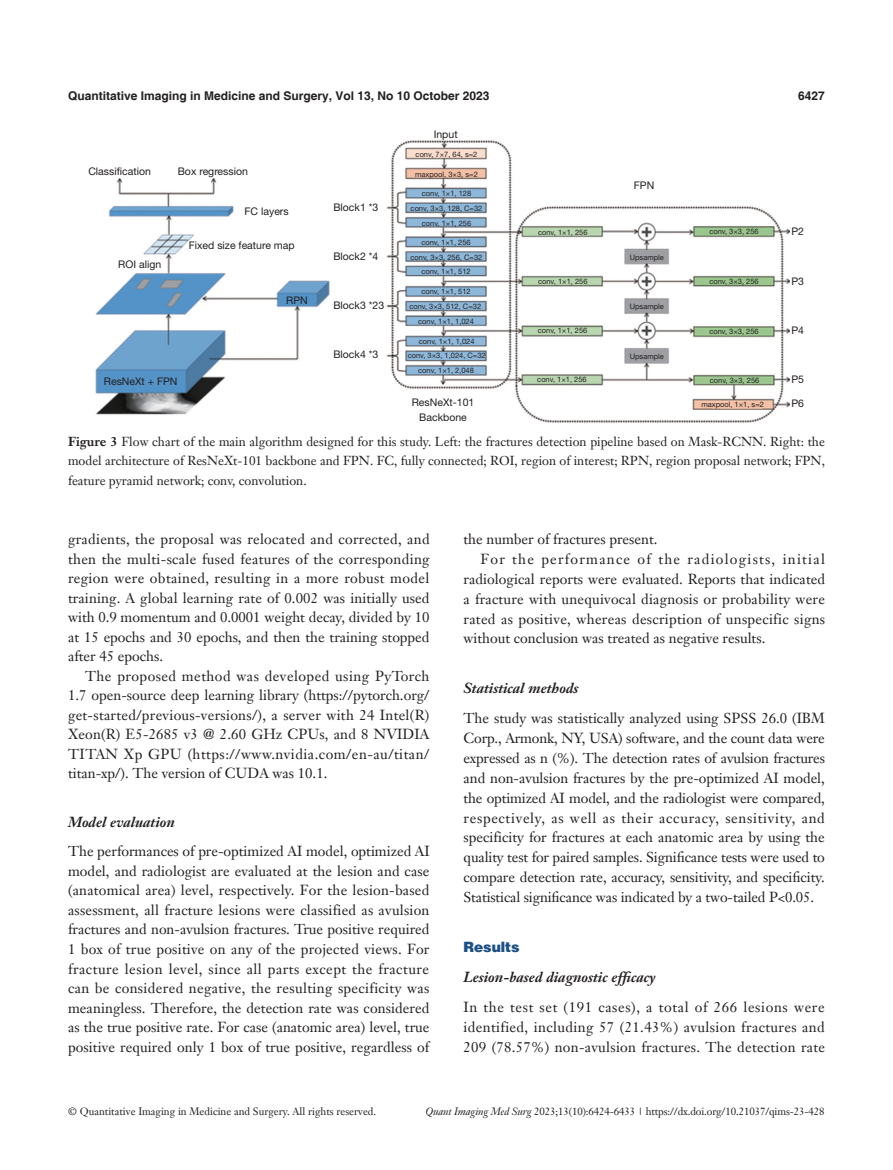
<style>
.page{position:relative;width:893px;height:1170px;background:#fff}
.page>*{position:absolute;margin:0;border:0;box-sizing:border-box;transform-origin:0 0}
.t1{font:14.25px/19.5px "Janson Text LT";letter-spacing:.005em;color:#231f20;text-align:justify}
.t2{font:italic 700 14.25px "Janson Text LT";color:#231f20}
.t3{font:14.25px "Janson Text LT";letter-spacing:.085em;color:#231f20}
.t4{font:900 14.25px "Helvetica";color:#1c5085}
.t5{font:12.75px/19.5px "Janson Text LT";color:#231f20;text-align:justify}
.t6{font:700 12px "Helvetica";color:#231f20}
.t7{font:10.5px/15px "Helvetica Neue LT Pro";color:#231f20;text-align:center}
.t8{font:10.5px "Janson Text LT";color:#231f20}
.t9{font:7.5px "Helvetica Neue LT Pro";color:#231f20}
.s1{font-weight:700}
.s2{font-style:italic}
</style>
<div class="page">
<img style="left:95px;top:140px;width:695px;height:282px">
<p class="t6" style="left:68px;top:88px;width:423px">Quantitative Imaging in Medicine and Surgery, Vol 13, No 10 October 2023</p>
<p class="t6" style="left:798px;top:88px;width:28px">6427</p>
<p class="t7" style="left:88px;top:164px;width:64px">Classification</p>
<p class="t7" style="left:178px;top:164px;width:72px">Box regression</p>
<p class="t7" style="left:245px;top:204px;width:46px">FC layers</p>
<p class="t7" style="left:333px;top:199px;width:46px">Block1 *3</p>
<p class="t7" style="left:434px;top:126px;width:25px">Input</p>
<p class="t9" style="left:416px;top:149px;width:63px">conv, 7×7, 64, s=2</p>
<p class="t9" style="left:422px;top:189px;width:51px">conv, 1×1, 128</p>
<p class="t9" style="left:422px;top:218px;width:51px">conv, 1×1, 256</p>
<p class="t9" style="left:415px;top:170px;width:64px">maxpool, 3×3, s=2</p>
<p class="t9" style="left:411px;top:203px;width:73px">conv, 3×3, 128, C=32</p>
<p class="t7" style="left:634px;top:177px;width:22px">FPN</p>
<p class="t9" style="left:538px;top:227px;width:51px">conv, 1×1, 256</p>
<p class="t9" style="left:709px;top:227px;width:51px">conv, 3×3, 256</p>
<p class="t7" style="left:791px;top:223px;width:14px">P2</p>
<p class="t7" style="left:118px;top:256px;width:44px">ROI align</p>
<p class="t7" style="left:189px;top:238px;width:107px">Fixed size feature map</p>
<p class="t7" style="left:286px;top:292px;width:23px">RPN</p>
<p class="t7" style="left:104px;top:374px;width:75px">ResNeXt + FPN</p>
<p class="t7" style="left:333px;top:249px;width:46px">Block2 *4</p>
<p class="t7" style="left:333px;top:298px;width:52px">Block3 *23</p>
<p class="t7" style="left:333px;top:347px;width:46px">Block4 *3</p>
<p class="t9" style="left:421px;top:238px;width:51px">conv, 1×1, 256</p>
<p class="t9" style="left:421px;top:267px;width:51px">conv, 1×1, 512</p>
<p class="t9" style="left:421px;top:287px;width:51px">conv, 1×1, 512</p>
<p class="t9" style="left:418px;top:316px;width:57px">conv, 1×1, 1,024</p>
<p class="t9" style="left:419px;top:336px;width:57px">conv, 1×1, 1,024</p>
<p class="t9" style="left:418px;top:366px;width:57px">conv, 1×1, 2,048</p>
<p class="t9" style="left:411px;top:253px;width:73px">conv, 3×3, 256, C=32</p>
<p class="t9" style="left:409px;top:302px;width:73px">conv, 3×3, 512, C=32</p>
<p class="t9" style="left:408px;top:351px;width:80px">conv, 3×3, 1,024, C=32</p>
<p class="t7" style="left:412px;top:394px;width:64px">ResNeXt-101<br>Backbone</p>
<p class="t9" style="left:630px;top:253px;width:36px">Upsample</p>
<p class="t9" style="left:538px;top:277px;width:51px">conv, 1×1, 256</p>
<p class="t9" style="left:709px;top:277px;width:51px">conv, 3×3, 256</p>
<p class="t7" style="left:791px;top:273px;width:14px">P3</p>
<p class="t9" style="left:630px;top:302px;width:36px">Upsample</p>
<p class="t9" style="left:538px;top:326px;width:51px">conv, 1×1, 256</p>
<p class="t9" style="left:709px;top:327px;width:51px">conv, 3×3, 256</p>
<p class="t7" style="left:791px;top:322px;width:14px">P4</p>
<p class="t9" style="left:630px;top:351px;width:36px">Upsample</p>
<p class="t9" style="left:537px;top:375px;width:51px">conv, 1×1, 256</p>
<p class="t9" style="left:710px;top:375px;width:51px">conv, 3×3, 256</p>
<p class="t9" style="left:701px;top:399px;width:64px">maxpool, 1×1, s=2</p>
<p class="t7" style="left:791px;top:371px;width:14px">P5</p>
<p class="t7" style="left:791px;top:395px;width:14px">P6</p>
<p class="t5" style="left:68px;top:431px;width:758px"><span class="s1">Figure 3</span> Flow chart of the main algorithm designed for this study. Left: the fractures detection pipeline based on Mask-RCNN. Right: the model architecture of ResNeXt-101 backbone and FPN. FC, fully connected; ROI, region of interest; RPN, region proposal network; FPN, feature pyramid network; conv, convolution.</p>
<p class="t1" style="left:68px;top:529px;width:363px">gradients, the proposal was relocated and corrected, and then the multi-scale fused features of the corresponding region were obtained, resulting in a more robust model training. A global learning rate of 0.002 was initially used with 0.9 momentum and 0.0001 weight decay, divided by 10 at 15 epochs and 30 epochs, and then the training stopped after 45 epochs.</p>
<p class="t1" style="left:68px;top:665px;width:363px;text-indent:17px">The proposed method was developed using PyTorch 1.7 open-source deep learning library (https://pytorch.org/ get-started/previous-versions/), a server with 24 Intel(R)<br>Xeon(R) E5-2685 v3 @ 2.60 GHz CPUs, and 8 NVIDIA TITAN Xp GPU (https://www.nvidia.com/en-au/titan/ titan-xp/). The version of CUDA was 10.1.</p>
<p class="t2" style="left:68px;top:812px;width:108px">Model evaluation</p>
<p class="t1" style="left:68px;top:841px;width:363px">The performances of pre-optimized AI model, optimized AI model, and radiologist are evaluated at the lesion and case (anatomical area) level, respectively. For the lesion-based assessment, all fracture lesions were classified as avulsion fractures and non-avulsion fractures. True positive required 1 box of true positive on any of the projected views. For fracture lesion level, since all parts except the fracture can be considered negative, the resulting specificity was meaningless. Therefore, the detection rate was considered as the true positive rate. For case (anatomic area) level, true positive required only 1 box of true positive, regardless of</p>
<p class="t1" style="left:463px;top:529px;width:195px">the number of fractures present.</p>
<p class="t3" style="left:480px;top:550px;width:346px">For the performance of the radiologists, initial</p>
<p class="t1" style="left:463px;top:569px;width:363px">radiological reports were evaluated. Reports that indicated</p>
<p class="t1" style="left:463px;top:588px;width:363px">a fracture with unequivocal diagnosis or probability were</p>
<p class="t1" style="left:463px;top:608px;width:363px">rated as positive, whereas description of unspecific signs</p>
<p class="t1" style="left:463px;top:628px;width:303px">without conclusion was treated as negative results.</p>
<p class="t2" style="left:463px;top:678px;width:117px">Statistical methods</p>
<p class="t1" style="left:463px;top:708px;width:363px;line-height:20px">The study was statistically analyzed using SPSS 26.0 (IBM Corp., Armonk, NY, USA) software, and the count data were expressed as n (%). The detection rates of avulsion fractures and non-avulsion fractures by the pre-optimized AI model, the optimized AI model, and the radiologist were compared, respectively, as well as their accuracy, sensitivity, and specificity for fractures at each anatomic area by using the quality test for paired samples. Significance tests were used to compare detection rate, accuracy, sensitivity, and specificity.<br>Statistical significance was indicated by a two-tailed P&lt;0.05.</p>
<p class="t4" style="left:463px;top:937px;width:58px">Results</p>
<p class="t2" style="left:463px;top:967px;width:194px">Lesion-based diagnostic efficacy</p>
<p class="t1" style="left:463px;top:996px;width:363px;line-height:20px">In the test set (191 cases), a total of 266 lesions were identified, including 57 (21.43%) avulsion fractures and 209 (78.57%) non-avulsion fractures. The detection rate</p>
<p class="t8" style="left:68px;top:1104px;width:310px">© Quantitative Imaging in Medicine and Surgery. All rights reserved.</p>
<p class="t8" style="left:425px;top:1104px;width:401px"><span class="s2">Quant Imaging Med Surg</span> 2023;13(10):6424-6433 | https://dx.doi.org/10.21037/qims-23-428</p>
</div>
